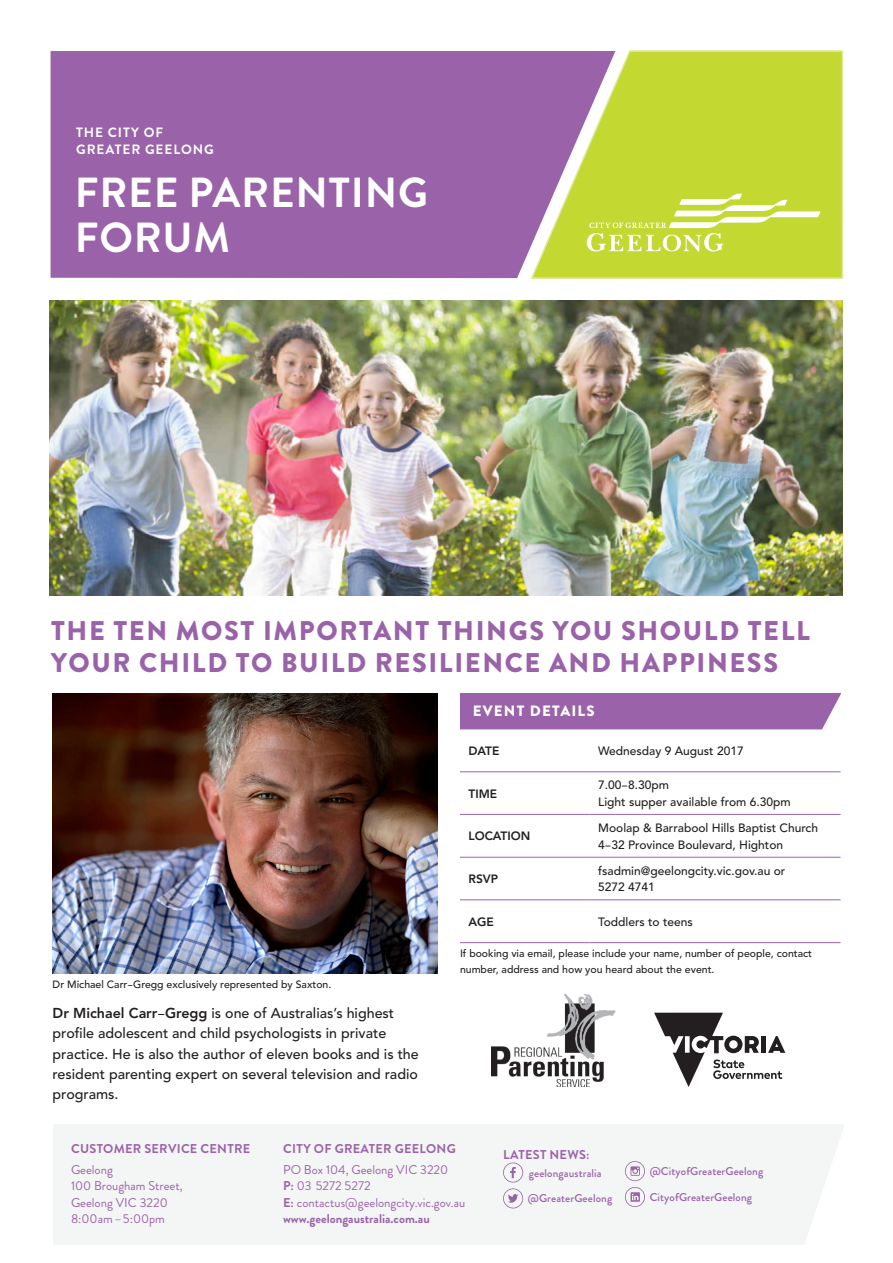
<style>
.page{position:relative;width:893px;height:1263px;background:#fff}
.page>*{position:absolute;margin:0;border:0;box-sizing:border-box;transform-origin:0 0}
.A4_-_A_Head{font:700 42px/45px "Brandon Grotesque";letter-spacing:.02em;color:#fff}
.A4_-_B_Head{font:900 27px/31.5px "Brandon Grotesque";letter-spacing:.06em;color:#9a63a9}
.A4_-_C_Head{font:900 15px "Brandon Grotesque";letter-spacing:.08em;color:#fff}
.A4_-_Body_copy{font:500 14.25px/20.2px "Avenir LT Std";color:#231f20}
.A4_-_COGG_TAG{font:700 13.5px/16.5px "Brandon Grotesque";letter-spacing:.07em;color:#fff}
.t1{font:12.75px/16.5px "Brandon Grotesque";color:#9a63a9}
.t2{font:700 12.75px "Brandon Grotesque";letter-spacing:.02em;color:#9a63a9}
.A4_-_Body_copy-2{font:500 12px/16.5px "Avenir LT Std";color:#231f20}
.A4_-_Table_Header{font:800 12px "Avenir LT Std";color:#231f20}
.A4_-_Table_Body{font:500 12px "Avenir LT Std";color:#231f20}
.t3{font:500 11.25px "Brandon Grotesque";letter-spacing:.01em;color:#9a63a9}
.A4_-_Caption{font:500 10.5px/16.5px "Avenir LT Std";color:#231f20}
.s1{font-family:"Brandon Grotesque";font-weight:700}
.s2{font-weight:800}
.s3{font-weight:700}
</style>
<div class="page">
<div style="left:51px;top:51px;width:479px;height:227px;background:#9a63a9"></div>
<svg style="left:530px;top:50px;width:314px;height:229px;background:#c1c951"></svg>
<svg style="left:587px;top:194px;width:234px;height:58px;background:#cfdf5a"></svg>
<svg style="left:460px;top:772px;width:381px;height:129px"></svg>
<svg style="left:460px;top:815px;width:381px;height:42px"></svg>
<hr style="left:460px;top:814px;width:130px;height:1px;background:#9a63a9">
<hr style="left:590px;top:814px;width:251px;height:1px;background:#9a63a9">
<hr style="left:460px;top:857px;width:130px;height:1px;background:#9a63a9">
<hr style="left:590px;top:857px;width:251px;height:1px;background:#9a63a9">
<hr style="left:460px;top:899px;width:130px;height:1px;background:#9a63a9">
<hr style="left:590px;top:899px;width:251px;height:1px;background:#9a63a9">
<hr style="left:460px;top:942px;width:130px;height:1px;background:#9a63a9">
<hr style="left:590px;top:942px;width:251px;height:1px;background:#9a63a9">
<svg style="left:460px;top:693px;width:381px;height:79px"></svg>
<svg style="left:654px;top:1013px;width:131px;height:74px"></svg>
<img style="left:492px;top:993px;width:124px;height:93px">
<img style="left:49px;top:300px;width:793px;height:295px">
<img style="left:53px;top:693px;width:384px;height:280px">
<div style="left:53px;top:1125px;width:791px;height:119px;background:#f4f5f5"></div>
<svg style="left:625px;top:1161px;width:20px;height:20px"></svg>
<svg style="left:503px;top:1162px;width:20px;height:20px"></svg>
<svg style="left:503px;top:1188px;width:20px;height:20px"></svg>
<svg style="left:625px;top:1187px;width:20px;height:20px"></svg>
<p class="A4_-_COGG_TAG" style="left:76px;top:124px;width:139px">THE CITY OF<br>GREATER GEELONG</p>
<p class="A4_-_A_Head" style="left:75px;top:170px;width:355px">FREE PARENTING<br>FORUM</p>
<p class="A4_-_B_Head" style="left:51px;top:615px;width:760px">THE TEN MOST IMPORTANT THINGS YOU SHOULD TELL<br>YOUR CHILD TO BUILD RESILIENCE AND HAPPINESS</p>
<p class="A4_-_C_Head" style="left:473px;top:700px;width:123px">EVENT DETAILS</p>
<p class="A4_-_Table_Header" style="left:468px;top:744px;width:32px">DATE</p>
<p class="A4_-_Table_Body" style="left:598px;top:744px;width:147px">Wednesday 9 August 2017</p>
<p class="A4_-_Table_Header" style="left:468px;top:786px;width:30px">TIME</p>
<p class="A4_-_Body_copy-2" style="left:598px;top:777px;width:194px">7.00<span class="s1">–</span>8.30pm<br>Light supper available from 6.30pm</p>
<p class="A4_-_Table_Header" style="left:468px;top:829px;width:63px">LOCATION</p>
<p class="A4_-_Body_copy-2" style="left:598px;top:820px;width:221px">Moolap &amp; Barrabool Hills Baptist Church<br>4<span class="s1">–</span>32 Province Boulevard, Highton</p>
<p class="A4_-_Table_Header" style="left:468px;top:872px;width:31px">RSVP</p>
<p class="A4_-_Body_copy-2" style="left:598px;top:863px;width:189px">fsadmin@geelongcity.vic.gov.au or<br>5272 4741</p>
<p class="A4_-_Table_Header" style="left:468px;top:914px;width:27px">AGE</p>
<p class="A4_-_Body_copy-2" style="left:598px;top:914px;width:96px">Toddlers to teens</p>
<p class="A4_-_Caption" style="left:53px;top:977px;width:280px">Dr Michael Carr<span class="s1">–</span>Gregg exclusively represented by Saxton.</p>
<p class="A4_-_Body_copy" style="left:53px;top:1003px;width:368px"><span class="s2">Dr Michael Carr</span><span class="s1">–</span><span class="s2">Gregg</span> is one of Australias’s highest profile adolescent and child psychologists in private practice. He is also the author of eleven books and is the resident parenting expert on several television and radio programs.</p>
<p class="A4_-_Caption" style="left:460px;top:945px;width:354px">If booking via email, please include your name, number of people, contact number, address and how you heard about the event.</p>
<p class="t2" style="left:71px;top:1139px;width:181px">CUSTOMER SERVICE CENTRE</p>
<p class="t1" style="left:71px;top:1161px;width:113px">Geelong<br>100 Brougham Street,<br>Geelong VIC 3220<br>8:00am – 5:00pm</p>
<p class="t2" style="left:283px;top:1139px;width:174px">CITY OF GREATER GEELONG</p>
<p class="t1" style="left:283px;top:1161px;width:184px">PO Box 104, Geelong VIC 3220<br><span class="s3">P:</span> 03 5272 5272<br><span class="s3">E:</span> contactus@geelongcity.vic.gov.au <span class="s3">www.geelongaustralia.com.au</span></p>
<p class="t3" style="left:529px;top:1165px;width:74px">geelongaustralia</p>
<p class="t3" style="left:650px;top:1163px;width:115px">@CityofGreaterGeelong</p>
<p class="t2" style="left:503px;top:1145px;width:88px">LATEST NEWS:</p>
<p class="t3" style="left:650px;top:1189px;width:104px">CityofGreaterGeelong</p>
<p class="t3" style="left:528px;top:1191px;width:86px">@GreaterGeelong</p>
</div>
